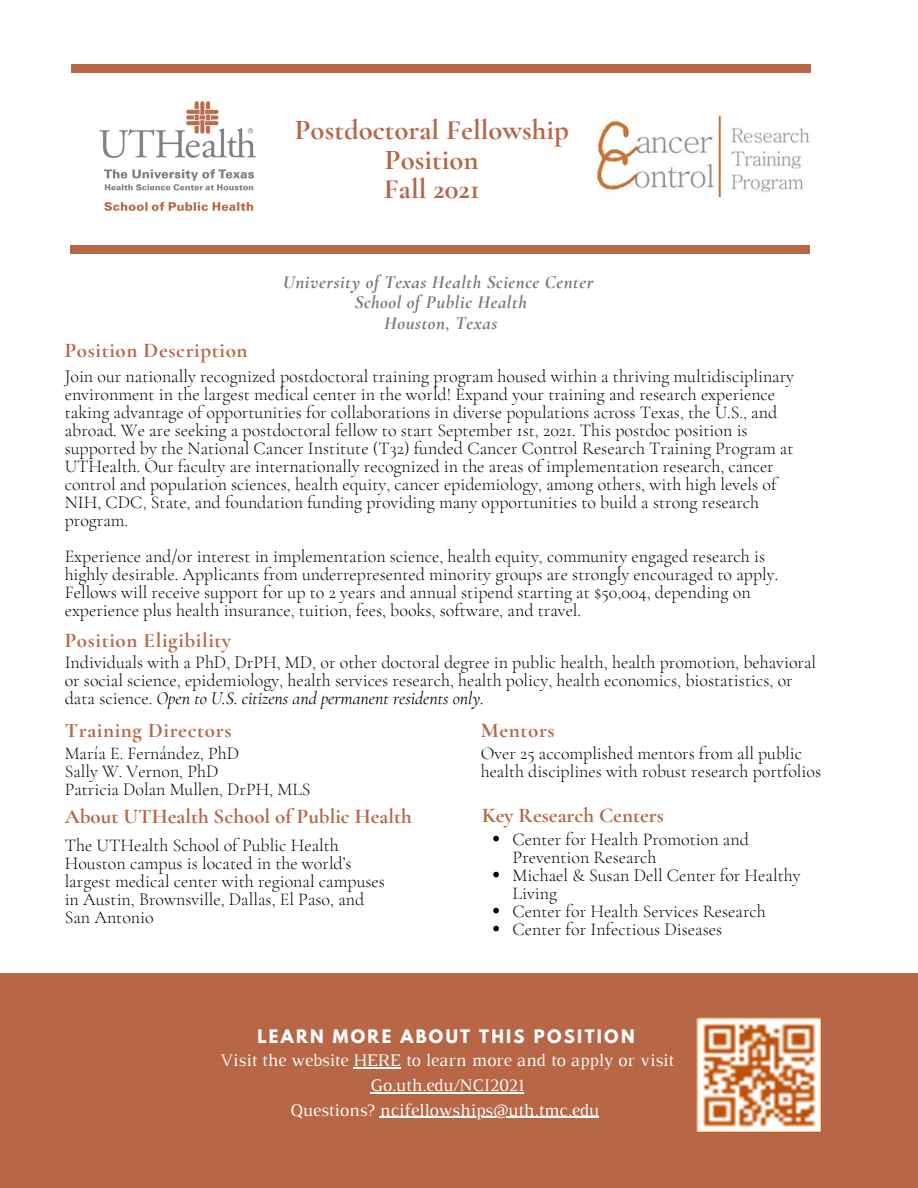
<style>
.page{position:relative;width:918px;height:1188px;background:#fff}
.page>*{position:absolute;margin:0;border:0;box-sizing:border-box;transform-origin:0 0}
.t1{font:700 28.8px/29.7px "Cormorant Garamond";color:#b76646;text-align:center}
.t2{font:700 21px "Cormorant Garamond";letter-spacing:.03em;color:#b76646}
.t3{font:700 21px "Cormorant Garamond";color:#b76646}
.t4{font:italic 700 18.9px "Cormorant Garamond";letter-spacing:.03em;color:#76777a}
.t5{font:300 18px/18px "Cormorant Garamond";color:#000}
.t6{font:18px/24.8px "Luthier";color:#fff;text-align:center}
.t7{font:700 16.5px "League Spartan";letter-spacing:.14em;color:#fff}
.s1{font-weight:400;font-style:italic}
</style>
<div class="page">
<div style="left:70px;top:246px;width:740px;height:8px;background:#b76646"></div>
<div style="left:71px;top:64px;width:740px;height:8px;background:#b76646"></div>
<div style="left:0;top:974px;width:918px;height:214px;background:#b76646"></div>
<img style="left:596px;top:115px;width:214px;height:81px">
<img style="left:99px;top:101px;width:157px;height:110px">
<img style="left:697px;top:1018px;width:125px;height:114px">
<hr style="left:354px;top:1067px;width:47px;height:1px;background:#fff">
<hr style="left:370px;top:1092px;width:154px;height:1px;background:#fff">
<hr style="left:380px;top:1117px;width:219px;height:1px;background:#fff">
<svg style="left:493px;top:836px;width:6px;height:5px"></svg>
<svg style="left:493px;top:872px;width:6px;height:5px"></svg>
<svg style="left:493px;top:908px;width:6px;height:5px"></svg>
<svg style="left:493px;top:926px;width:6px;height:5px"></svg>
<p class="t1" style="left:295px;top:115px;width:276px">Postdoctoral Fellowship<br>Position</p>
<p class="t1" style="left:384px;top:174px;width:97px">Fall 2021</p>
<p class="t4" style="left:283px;top:270px;width:312px">University of Texas Health Science Center</p>
<p class="t4" style="left:355px;top:291px;width:174px">School of Public Health</p>
<p class="t4" style="left:384px;top:311px;width:115px">Houston, Texas</p>
<p class="t2" style="left:65px;top:338px;width:184px">Position Description</p>
<p class="t5" style="left:65px;top:367px;width:731px">Join our nationally recognized postdoctoral training program housed within a thriving multidisciplinary environment in the largest medical center in the world! Expand your training and research experience taking advantage of opportunities for collaborations in diverse populations across Texas, the U.S., and abroad. We are seeking a postdoctoral fellow to start September 1st, 2021. This postdoc position is supported by the National Cancer Institute (T32) funded Cancer Control Research Training Program at UTHealth. Our faculty are internationally recognized in the areas of implementation research, cancer control and population sciences, health equity, cancer epidemiology, among others, with high levels of NIH, CDC, State, and foundation funding providing many opportunities to build a strong research program.</p>
<p class="t5" style="left:65px;top:547px;width:715px">Experience and/or interest in implementation science, health equity, community engaged research is highly desirable. Applicants from underrepresented minority groups are strongly encouraged to apply.</p>
<p class="t5" style="left:65px;top:583px;width:687px">Fellows will receive support for up to 2 years and annual stipend starting at $50,004, depending on experience plus health insurance, tuition, fees, books, software, and travel.</p>
<p class="t2" style="left:65px;top:627px;width:168px">Position Eligibility</p>
<p class="t5" style="left:65px;top:653px;width:753px">Individuals with a PhD, DrPH, MD, or other doctoral degree in public health, health promotion, behavioral or social science, epidemiology, health services research, health policy, health economics, biostatistics, or data science. <span class="s1">Open to U.S. citizens and permanent residents only.</span></p>
<p class="t2" style="left:65px;top:717px;width:168px">Training Directors</p>
<p class="t5" style="left:65px;top:744px;width:176px">María E. Fernández, PhD</p>
<p class="t5" style="left:65px;top:762px;width:155px">Sally W. Vernon, PhD</p>
<p class="t5" style="left:65px;top:780px;width:247px">Patricia Dolan Mullen, DrPH, MLS</p>
<p class="t2" style="left:481px;top:717px;width:75px">Mentors</p>
<p class="t5" style="left:481px;top:744px;width:323px">Over 25 accomplished mentors from all public</p>
<p class="t5" style="left:481px;top:762px;width:342px">health disciplines with robust research portfolios</p>
<p class="t3" style="left:65px;top:804px;width:349px">About UTHealth School of Public Health</p>
<p class="t3" style="left:482px;top:803px;width:183px">Key Research Centers</p>
<p class="t5" style="left:65px;top:836px;width:322px">The UTHealth School of Public Health Houston campus is located in the world’s largest medical center with regional campuses in Austin, Brownsville, Dallas, El Paso, and San Antonio</p>
<p class="t5" style="left:513px;top:830px;width:238px">Center for Health Promotion and<br>Prevention Research</p>
<p class="t5" style="left:513px;top:866px;width:289px">Michael &amp; Susan Dell Center for Healthy<br>Living</p>
<p class="t5" style="left:513px;top:902px;width:255px">Center for Health Services Research</p>
<p class="t5" style="left:513px;top:920px;width:211px">Center for Infectious Diseases</p>
<p class="t7" style="left:257px;top:1028px;width:379px">LEARN MORE ABOUT THIS POSITION</p>
<p class="t6" style="left:220px;top:1049px;width:455px">Visit the website HERE to learn more and to apply or visit<br>Go.uth.edu/NCI2021</p>
<p class="t6" style="left:290px;top:1099px;width:310px">Questions? ncifellowships@uth.tmc.edu</p>
</div>
